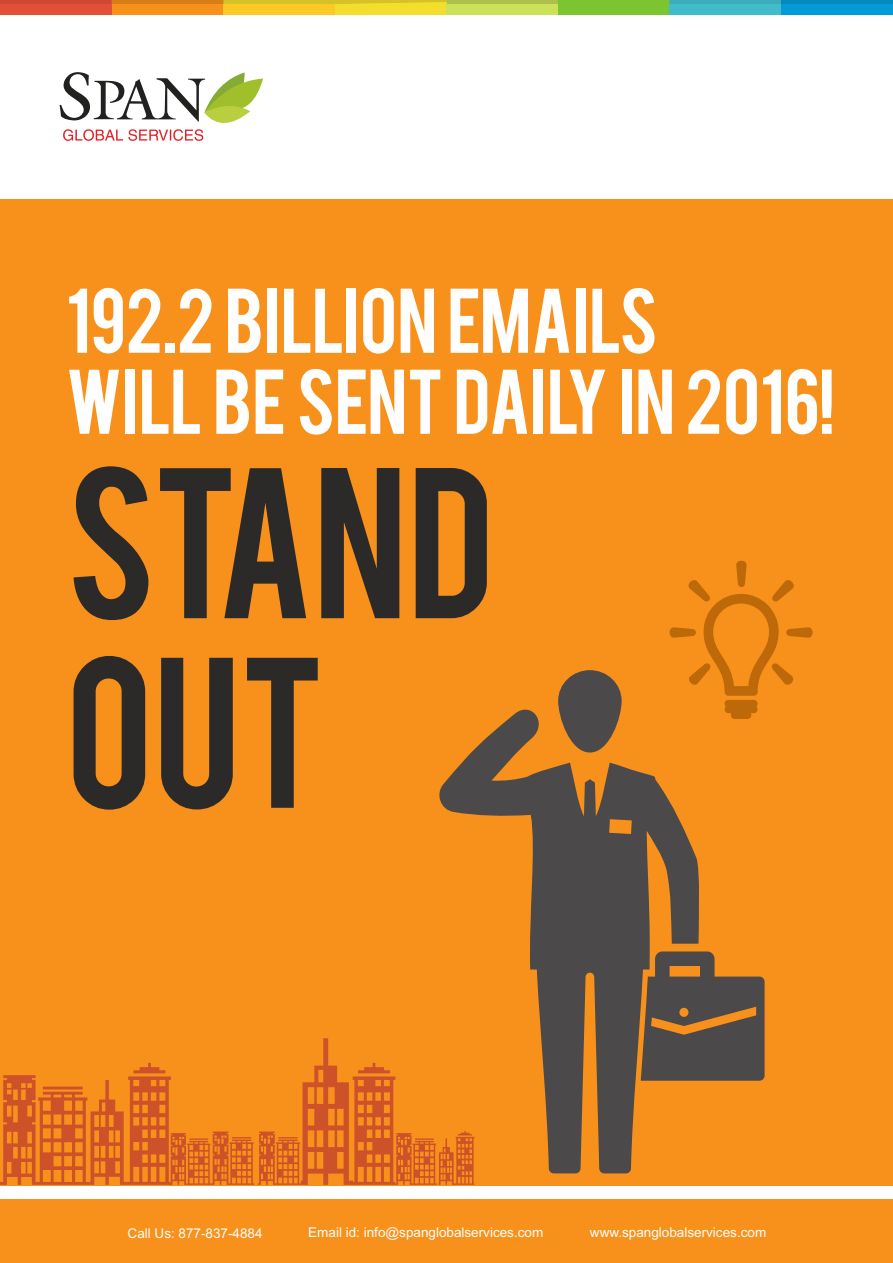
<style>
.page{position:relative;width:893px;height:1263px;background:#fff}
.page>*{position:absolute;margin:0;border:0;box-sizing:border-box;transform-origin:0 0}
.t1{font:168.6px/189.6px "Bebas";letter-spacing:-.005em;color:#2b2a29}
.t2{font:72px/81px "Bebas";letter-spacing:-.005em;color:#fefefe}
.t3{font:13.5px "Arial";color:#fefefe}
</style>
<div class="page">
<div style="left:0;top:200px;width:893px;height:1063px;background:#f8911b"></div>
<div style="left:0;top:1186px;width:893px;height:13px;background:#fefefe"></div>
<svg style="left:0;top:0;width:112px;height:15px"></svg>
<hr style="left:112px;top:0;width:111px;height:4px;background:#d77e18">
<hr style="left:670px;top:0;width:111px;height:4px;background:#3bacba">
<svg style="left:781px;top:0;width:112px;height:15px"></svg>
<div style="left:1px;top:4px;width:111px;height:11px;background:#e44f37"></div>
<div style="left:112px;top:4px;width:111px;height:11px;background:#f8911b"></div>
<svg style="left:223px;top:0;width:447px;height:15px;background:#c6ca2e"></svg>
<div style="left:670px;top:4px;width:111px;height:11px;background:#41bccb"></div>
<div style="left:781px;top:4px;width:111px;height:11px;background:#029bd7"></div>
<div style="left:447px;top:4px;width:111px;height:11px;background:#cbe15a"></div>
<svg style="left:0;top:1038px;width:474px;height:147px"></svg>
<svg style="left:435px;top:670px;width:330px;height:503px"></svg>
<svg style="left:668px;top:560px;width:145px;height:159px"></svg>
<svg style="left:60px;top:72px;width:203px;height:69px"></svg>
<h2 class="t2" style="left:66px;top:287px;width:771px">192.2 BILLION EMAILS<br>WILL BE SENT DAILY IN 2016!</h2>
<h1 class="t1" style="left:66px;top:465px;width:430px">STAND<br>OUT</h1>
<p class="t3" style="left:128px;top:1228px;width:137px">Call Us: 877-837-4884</p>
<p class="t3" style="left:308px;top:1227px;width:237px">Email id: info@spanglobalservices.com</p>
<p class="t3" style="left:590px;top:1227px;width:178px">www.spanglobalservices.com</p>
</div>
